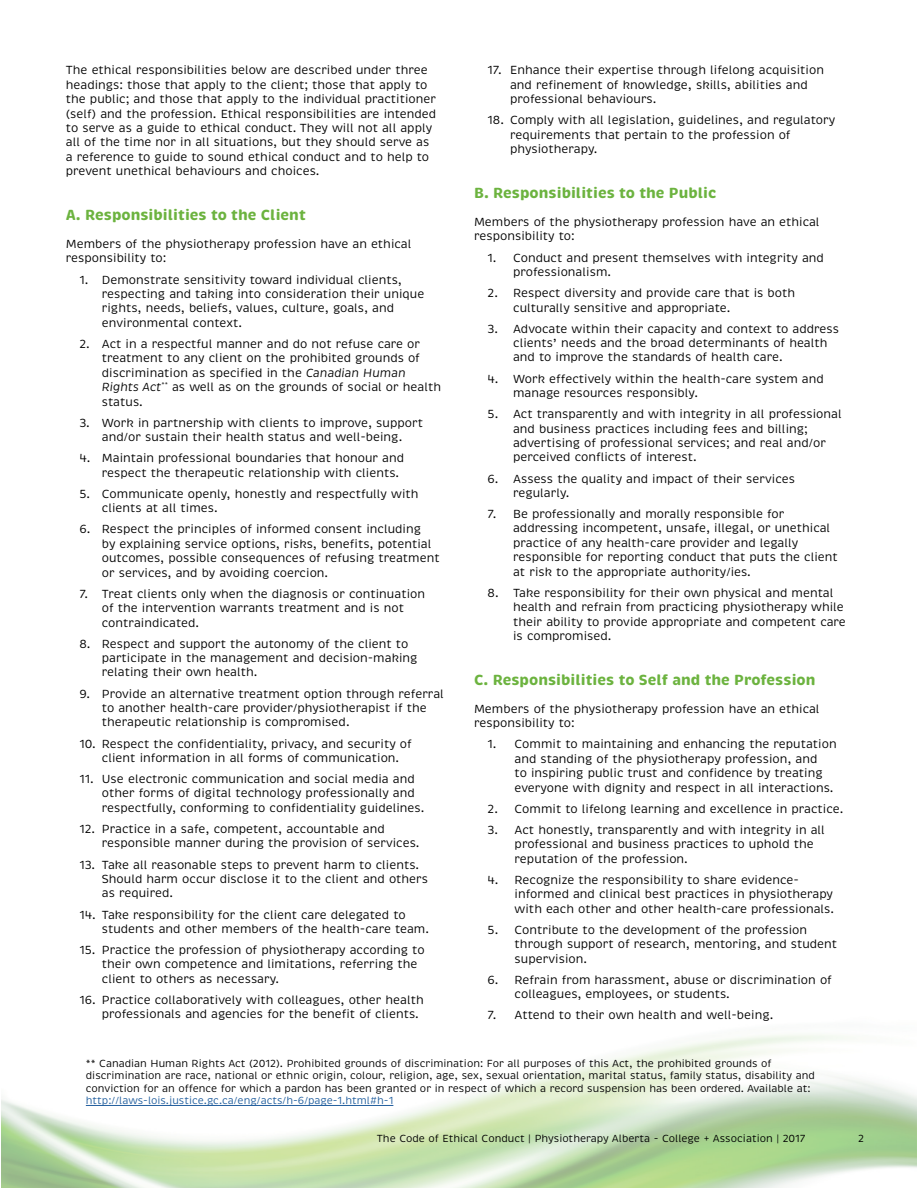
<style>
.page{position:relative;width:918px;height:1188px;background:#fff}
.page>*{position:absolute;margin:0;border:0;box-sizing:border-box;transform-origin:0 0}
.t1{font:700 15px "Brevia";color:#6cb33f}
.t2{font:12px/14.4px "Brevia";color:#000}
.t3{font:10.5px/12.6px "Brevia";color:#000}
.t4{font:10.5px "Brevia";color:#215e9e}
.s1{font-style:italic}
</style>
<div class="page">
<hr style="left:86px;top:1105px;width:307px;height:1px;background:#215e9e">
<p class="t2" style="left:510px;top:63px;width:315px;text-indent:-22px">17. Enhance their expertise through lifelong acquisition and refinement of knowledge, skills, abilities and professional behaviours.</p>
<p class="t2" style="left:510px;top:113px;width:327px;text-indent:-22px">18. Comply with all legislation, guidelines, and regulatory requirements that pertain to the profession of physiotherapy.</p>
<p class="t1" style="left:474px;top:184px;width:244px">B. Responsibilities to the Public</p>
<p class="t2" style="left:474px;top:215px;width:347px">Members of the physiotherapy profession have an ethical responsibility to:</p>
<p class="t2" style="left:513px;top:250px;width:312px;text-indent:-26px">1. Conduct and present themselves with integrity and professionalism.</p>
<p class="t2" style="left:513px;top:286px;width:283px;text-indent:-26px">2. Respect diversity and provide care that is both culturally sensitive and appropriate.</p>
<p class="t2" style="left:513px;top:322px;width:328px;text-indent:-26px">3. Advocate within their capacity and context to address clients’ needs and the broad determinants of health and to improve the standards of health care.</p>
<p class="t2" style="left:513px;top:371px;width:312px;text-indent:-26px">4. Work effectively within the health-care system and manage resources responsibly.</p>
<p class="t2" style="left:513px;top:407px;width:330px;text-indent:-26px">5. Act transparently and with integrity in all professional and business practices including fees and billing; advertising of professional services; and real and/or perceived conflicts of interest.</p>
<p class="t2" style="left:513px;top:471px;width:284px;text-indent:-26px">6. Assess the quality and impact of their services regularly.</p>
<p class="t2" style="left:513px;top:507px;width:326px;text-indent:-26px">7. Be professionally and morally responsible for addressing incompetent, unsafe, illegal, or unethical practice of any health-care provider and legally responsible for reporting conduct that puts the client at risk to the appropriate authority/ies.</p>
<p class="t2" style="left:513px;top:586px;width:334px;text-indent:-26px">8. Take responsibility for their own physical and mental health and refrain from practicing physiotherapy while their ability to provide appropriate and competent care is compromised.</p>
<p class="t1" style="left:474px;top:671px;width:343px">C. Responsibilities to Self and the Profession</p>
<p class="t2" style="left:474px;top:702px;width:347px">Members of the physiotherapy profession have an ethical responsibility to:</p>
<p class="t2" style="left:515px;top:737px;width:324px;text-indent:-27px">1. Commit to maintaining and enhancing the reputation and standing of the physiotherapy profession, and<br>to inspiring public trust and confidence by treating everyone with dignity and respect in all interactions.</p>
<p class="t2" style="left:488px;top:802px;width:357px">2. Commit to lifelong learning and excellence in practice.</p>
<p class="t2" style="left:515px;top:823px;width:312px;text-indent:-27px">3. Act honestly, transparently and with integrity in all professional and business practices to uphold the reputation of the profession.</p>
<p class="t2" style="left:515px;top:873px;width:321px;text-indent:-27px">4. Recognize the responsibility to share evidence&shy;informed and clinical best practices in physiotherapy with each other and other health-care professionals.</p>
<p class="t2" style="left:515px;top:923px;width:324px;text-indent:-27px">5. Contribute to the development of the profession through support of research, mentoring, and student supervision.</p>
<p class="t2" style="left:515px;top:973px;width:319px;text-indent:-27px">6. Refrain from harassment, abuse or discrimination of colleagues, employees, or students.</p>
<p class="t2" style="left:488px;top:1008px;width:287px">7. Attend to their own health and well-being.</p>
<p class="t3" style="left:86px;top:1057px;width:730px">** Canadian Human Rights Act (2012). Prohibited grounds of discrimination: For all purposes of this Act, the prohibited grounds of discrimination are race, national or ethnic origin, colour, religion, age, sex, sexual orientation, marital status, family status, disability and conviction for an offence for which a pardon has been granted or in respect of which a record suspension has been ordered. Available at:</p>
<p class="t4" style="left:86px;top:1094px;width:309px">http://laws-lois.justice.gc.ca/eng/acts/h-6/page-1.html#h-1</p>
<p class="t3" style="left:377px;top:1133px;width:430px">The Code of Ethical Conduct | Physiotherapy Alberta - College + Association | 2017</p>
<p class="t3" style="left:858px;top:1133px;width:7px">2</p>
<p class="t2" style="left:66px;top:63px;width:372px">The ethical responsibilities below are described under three headings: those that apply to the client; those that apply to the public; and those that apply to the individual practitioner (self) and the profession. Ethical responsibilities are intended to serve as a guide to ethical conduct. They will not all apply all of the time nor in all situations, but they should serve as a reference to guide to sound ethical conduct and to help to prevent unethical behaviours and choices.</p>
<p class="t1" style="left:66px;top:206px;width:241px">A. Responsibilities to the Client</p>
<p class="t2" style="left:66px;top:237px;width:347px">Members of the physiotherapy profession have an ethical responsibility to:</p>
<p class="t2" style="left:102px;top:273px;width:324px;text-indent:-22px">1. Demonstrate sensitivity toward individual clients, respecting and taking into consideration their unique rights, needs, beliefs, values, culture, goals, and environmental context.</p>
<p class="t2" style="left:102px;top:337px;width:341px;text-indent:-22px">2. Act in a respectful manner and do not refuse care or treatment to any client on the prohibited grounds of discrimination as specified in the <span class="s1">Canadian Human Rights Act</span><sup>**</sup> as well as on the grounds of social or health status.</p>
<p class="t2" style="left:79px;top:416px;width:345px;text-align:center">3. Work in partnership with clients to improve, support and/or sustain their health status and well-being.</p>
<p class="t2" style="left:102px;top:451px;width:304px;text-indent:-23px">4. Maintain professional boundaries that honour and respect the therapeutic relationship with clients.</p>
<p class="t2" style="left:102px;top:487px;width:318px;text-indent:-23px">5. Communicate openly, honestly and respectfully with clients at all times.</p>
<p class="t2" style="left:102px;top:522px;width:339px;text-indent:-23px">6. Respect the principles of informed consent including<br>by explaining service options, risks, benefits, potential outcomes, possible consequences of refusing treatment or services, and by avoiding coercion.</p>
<p class="t2" style="left:102px;top:587px;width:325px;text-indent:-23px">7. Treat clients only when the diagnosis or continuation of the intervention warrants treatment and is not contraindicated.</p>
<p class="t2" style="left:102px;top:637px;width:317px;text-indent:-23px">8. Respect and support the autonomy of the client to participate in the management and decision-making relating their own health.</p>
<p class="t2" style="left:102px;top:686px;width:344px;text-indent:-23px">9. Provide an alternative treatment option through referral to another health-care provider/physiotherapist if the therapeutic relationship is compromised.</p>
<p class="t2" style="left:102px;top:736px;width:311px;text-indent:-23px">10. Respect the confidentiality, privacy, and security of client information in all forms of communication.</p>
<p class="t2" style="left:102px;top:772px;width:324px;text-indent:-23px">11. Use electronic communication and social media and other forms of digital technology professionally and respectfully, conforming to confidentiality guidelines.</p>
<p class="t2" style="left:102px;top:822px;width:319px;text-indent:-23px">12. Practice in a safe, competent, accountable and responsible manner during the provision of services.</p>
<p class="t2" style="left:102px;top:857px;width:328px;text-indent:-23px">13. Take all reasonable steps to prevent harm to clients.<br>Should harm occur disclose it to the client and others as required.</p>
<p class="t2" style="left:102px;top:907px;width:329px;text-indent:-23px">14. Take responsibility for the client care delegated to students and other members of the health-care team.</p>
<p class="t2" style="left:102px;top:943px;width:324px;text-indent:-23px">15. Practice the profession of physiotherapy according to their own competence and limitations, referring the client to others as necessary.</p>
<p class="t2" style="left:102px;top:993px;width:323px;text-indent:-23px">16. Practice collaboratively with colleagues, other health professionals and agencies for the benefit of clients.</p>
</div>
